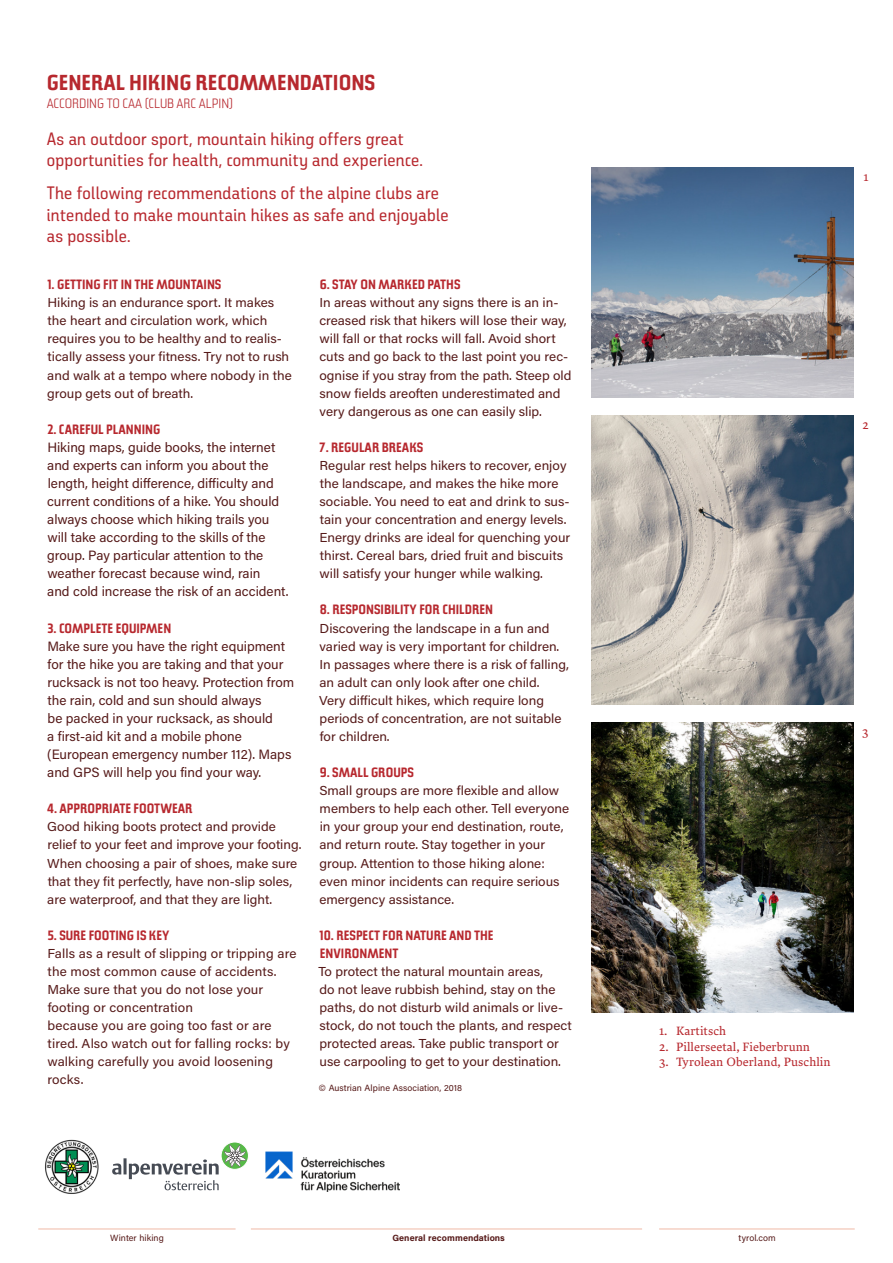
<style>
.page{position:relative;width:893px;height:1263px;background:#fff}
.page>*{position:absolute;margin:0;border:0;box-sizing:border-box;transform-origin:0 0}
.t1{font:700 21.6px "Tirol Sans";color:#b7282e;scale:1.04 1}
.t2{font:18px/21.8px "Tirol Sans";letter-spacing:.02em;color:#b7282e}
.t3{font:13.5px/18.1px "Acumin Pro";color:#561a19}
.t4{font:700 13.5px/18.1px "Tirol Sans";color:#b7282e}
.t5{font:200 13.5px "Tirol Sans";color:#b7282e}
.t6{font:12.9px/18px "Acumin Pro";color:#561a19;scale:1.04 1}
.t7{font:12px "Lava LCG";letter-spacing:.005em;color:#b7282e}
.t8{font:9px "Acumin Pro";letter-spacing:.005em;color:#561a19}
.t9{font:700 9px "Acumin Pro";letter-spacing:.005em;color:#561a19}
</style>
<div class="page">
<hr style="left:38px;top:1229px;width:198px;height:1px;background:#f0b9a7">
<hr style="left:251px;top:1229px;width:391px;height:1px;background:#f0b9a7">
<hr style="left:659px;top:1229px;width:196px;height:1px;background:#f0b9a7">
<svg style="left:221px;top:1142px;width:27px;height:27px"></svg>
<div style="left:221px;top:1142px;width:28px;height:27px;border:1px solid #fff;border-radius:50%"></div>
<svg style="left:112px;top:1144px;width:134px;height:46px"></svg>
<img style="left:45px;top:1139px;width:54px;height:55px">
<img style="left:265px;top:1151px;width:134px;height:41px">
<img style="left:592px;top:723px;width:262px;height:289px">
<img style="left:592px;top:416px;width:262px;height:289px">
<img style="left:592px;top:168px;width:262px;height:230px">
<h1 class="t1" style="left:47px;top:69px;width:317px">GENERAL HIKING RECOMMENDATIONS</h1>
<p class="t5" style="left:47px;top:96px;width:188px">ACCORDING TO CAA (CLUB ARC ALPIN)</p>
<h2 class="t2" style="left:47px;top:127px;width:378px">As an outdoor sport, mountain hiking offers great opportunities for health, community and experience.</h2>
<h2 class="t2" style="left:47px;top:181px;width:403px">The following recommendations of the alpine clubs are intended to make mountain hikes as safe and enjoyable as possible.</h2>
<p class="t4" style="left:47px;top:275px;width:175px">1. GETTING FIT IN THE MOUNTAINS</p>
<p class="t6" style="left:47px;top:293px;width:237px">Hiking is an endurance sport. It makes the heart and circulation work, which requires you to be healthy and to realis&shy;tically assess your fitness. Try not to rush and walk at a tempo where nobody in the group gets out of breath.</p>
<p class="t4" style="left:47px;top:420px;width:115px">2. CAREFUL PLANNING</p>
<p class="t3" style="left:47px;top:437px;width:243px">Hiking maps, guide books, the internet and experts can inform you about the length, height difference, difficulty and current conditions of a hike. You should always choose which hiking trails you will take according to the skills of the group. Pay particular attention to the weather forecast because wind, rain<br>and cold increase the risk of an accident.</p>
<p class="t4" style="left:48px;top:618px;width:125px">3. COMPLETE EQUIPMEN</p>
<p class="t3" style="left:47px;top:636px;width:249px">Make sure you have the right equipment for the hike you are taking and that your rucksack is not too heavy. Protection from the rain, cold and sun should always<br>be packed in your rucksack, as should<br>a first-aid kit and a mobile phone (European emergency number 112). Maps and GPS will help you find your way.</p>
<p class="t4" style="left:47px;top:799px;width:147px">4. APPROPRIATE FOOTWEAR</p>
<p class="t6" style="left:47px;top:817px;width:246px">Good hiking boots protect and provide relief to your feet and improve your footing.<br>When choosing a pair of shoes, make sure that they fit perfectly, have non-slip soles, are waterproof, and that they are light.</p>
<p class="t4" style="left:48px;top:926px;width:123px">5. SURE FOOTING IS KEY</p>
<p class="t6" style="left:47px;top:944px;width:241px">Falls as a result of slipping or tripping are the most common cause of accidents.<br>Make sure that you do not lose your footing or concentration<br>because you are going too fast or are tired. Also watch out for falling rocks: by walking carefully you avoid loosening rocks.</p>
<p class="t4" style="left:320px;top:275px;width:142px">6. STAY ON MARKED PATHS</p>
<p class="t6" style="left:319px;top:293px;width:244px">In areas without any signs there is an in&shy;creased risk that hikers will lose their way, will fall or that rocks will fall. Avoid short cuts and go back to the last point you rec&shy;ognise if you stray from the path. Steep old snow fields areoften underestimated and very dangerous as one can easily slip.</p>
<p class="t4" style="left:320px;top:438px;width:105px">7. REGULAR BREAKS</p>
<p class="t6" style="left:320px;top:456px;width:243px">Regular rest helps hikers to recover, enjoy the landscape, and makes the hike more sociable. You need to eat and drink to sus&shy;tain your concentration and energy levels.<br>Energy drinks are ideal for quenching your thirst. Cereal bars, dried fruit and biscuits will satisfy your hunger while walking.</p>
<p class="t4" style="left:320px;top:600px;width:175px">8. RESPONSIBILITY FOR CHILDREN</p>
<p class="t6" style="left:319px;top:618px;width:242px">Discovering the landscape in a fun and varied way is very important for children.<br>In passages where there is a risk of falling, an adult can only look after one child.<br>Very difficult hikes, which require long periods of concentration, are not suitable for children.</p>
<p class="t4" style="left:320px;top:763px;width:96px">9. SMALL GROUPS</p>
<p class="t6" style="left:319px;top:781px;width:242px">Small groups are more flexible and allow members to help each other. Tell everyone in your group your end destination, route, and return route. Stay together in your group. Attention to those hiking alone: even minor incidents can require serious emergency assistance.</p>
<p class="t4" style="left:320px;top:926px;width:176px">10. RESPECT FOR NATURE AND THE<br>ENVIRONMENT</p>
<p class="t6" style="left:318px;top:962px;width:245px">To protect the natural mountain areas,<br>do not leave rubbish behind, stay on the paths, do not disturb wild animals or live&shy;stock, do not touch the plants, and respect protected areas. Take public transport or use carpooling to get to your destination.</p>
<p class="t8" style="left:319px;top:1081px;width:145px">© Austrian Alpine Association, 2018</p>
<p class="t7" style="left:863px;top:168px;width:7px">1</p>
<p class="t7" style="left:862px;top:416px;width:8px">2</p>
<p class="t7" style="left:862px;top:723px;width:8px">3</p>
<p class="t7" style="left:659px;top:1022px;width:69px">1. Kartitsch</p>
<p class="t7" style="left:659px;top:1038px;width:152px">2. Pillerseetal, Fieberbrunn</p>
<p class="t7" style="left:659px;top:1053px;width:173px">3. Tyrolean Oberland, Puschlin</p>
<p class="t8" style="left:110px;top:1232px;width:55px">Winter hiking</p>
<p class="t9" style="left:392px;top:1232px;width:114px">General recommendations</p>
<p class="t8" style="left:739px;top:1232px;width:39px">tyrol.com</p>
</div>
